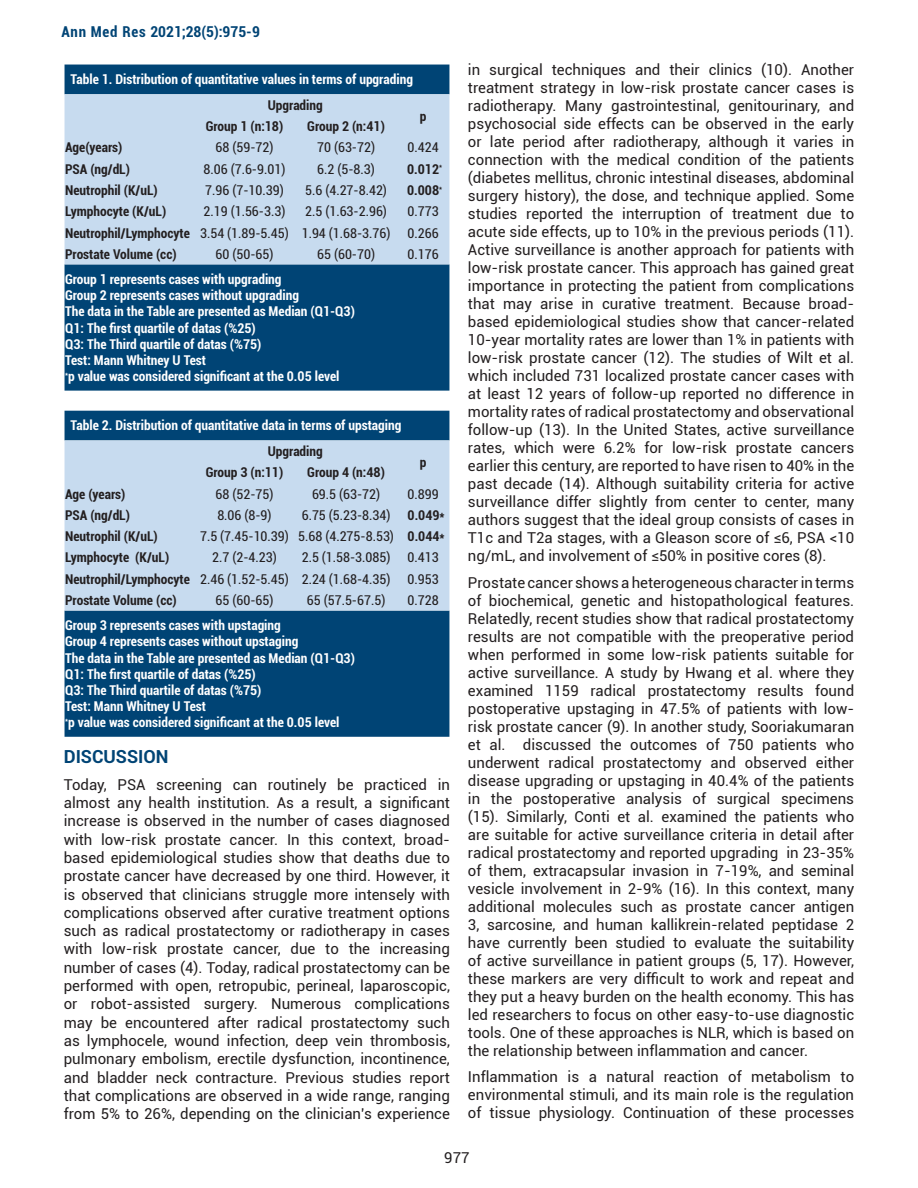
<style>
.page{position:relative;width:918px;height:1188px;background:#fff}
.page>*{position:absolute;margin:0;border:0;box-sizing:border-box;transform-origin:0 0}
.t1{font:700 18px "Roboto";color:#004475}
.t2{font:15px/18px "Roboto";color:#231f20;text-align:justify}
.t3{font:700 condensed 15px "Roboto";letter-spacing:.025em;color:#004475}
.t4{font:700 condensed 13.5px/16.2px "Roboto";color:#fff}
.t5{font:condensed 13.5px "Roboto";color:#231f20}
.t6{font:700 condensed 13.5px "Roboto";color:#231f20}
.s1{font-weight:700}
</style>
<div class="page">
<div style="left:65px;top:65px;width:384px;height:326px;background:#004475"></div>
<div style="left:65px;top:94px;width:384px;height:170px;background:#c7dbef"></div>
<div style="left:65px;top:411px;width:384px;height:326px;background:#004475"></div>
<div style="left:65px;top:440px;width:384px;height:171px;background:#c7dbef"></div>
<p class="t3" style="left:61px;top:21px;width:200px">Ann Med Res 2021;28(5):975-9</p>
<p class="t4" style="left:71px;top:71px;width:344px">Table 1. Distribution of quantitative values in terms of upgrading</p>
<p class="t6" style="left:268px;top:96px;width:57px">Upgrading</p>
<p class="t6" style="left:206px;top:117px;width:79px">Group 1 (n:18)</p>
<p class="t6" style="left:307px;top:117px;width:79px">Group 2 (n:41)</p>
<p class="t6" style="left:420px;top:106px;width:8px">p</p>
<p class="t6" style="left:65px;top:138px;width:59px">Age(years)</p>
<p class="t5" style="left:216px;top:138px;width:59px">68 (59-72)</p>
<p class="t5" style="left:317px;top:138px;width:59px">70 (63-72)</p>
<p class="t5" style="left:408px;top:138px;width:33px">0.424</p>
<p class="t6" style="left:65px;top:159px;width:66px">PSA (ng/dL)</p>
<p class="t5" style="left:204px;top:160px;width:83px">8.06 (7.6-9.01)</p>
<p class="t5" style="left:317px;top:160px;width:59px">6.2 (5-8.3)</p>
<p class="t6" style="left:407px;top:159px;width:36px">0.012<sup>*</sup></p>
<p class="t6" style="left:65px;top:181px;width:94px">Neutrophil (K/uL)</p>
<p class="t5" style="left:205px;top:181px;width:80px">7.96 (7-10.39)</p>
<p class="t5" style="left:305px;top:181px;width:83px">5.6 (4.27-8.42)</p>
<p class="t6" style="left:407px;top:181px;width:36px">0.008<sup>*</sup></p>
<p class="t6" style="left:65px;top:202px;width:103px">Lymphocyte (K/uL)</p>
<p class="t5" style="left:204px;top:202px;width:83px">2.19 (1.56-3.3)</p>
<p class="t5" style="left:305px;top:202px;width:83px">2.5 (1.63-2.96)</p>
<p class="t5" style="left:408px;top:202px;width:33px">0.773</p>
<p class="t5" style="left:65px;top:223px;width:327px"><span class="s1">Neutrophil/Lymphocyte</span> 3.54 (1.89-5.45) 1.94 (1.68-3.76)</p>
<p class="t5" style="left:408px;top:223px;width:33px">0.266</p>
<p class="t6" style="left:65px;top:245px;width:113px">Prostate Volume (cc)</p>
<p class="t5" style="left:216px;top:245px;width:59px">60 (50-65)</p>
<p class="t5" style="left:317px;top:245px;width:59px">65 (60-70)</p>
<p class="t5" style="left:408px;top:245px;width:33px">0.176</p>
<p class="t4" style="left:65px;top:271px;width:291px">Group 1 represents cases with upgrading<br>Group 2 represents cases without upgrading<br>The data in the Table are presented as Median (Q1-Q3)<br>Q1: The first quartile of datas (%25)<br>Q3: The Third quartile of datas (%75)<br>Test: Mann Whitney U Test<br><sup>*</sup>p value was considered significant at the 0.05 level</p>
<p class="t4" style="left:71px;top:417px;width:332px">Table 2. Distribution of quantitative data in terms of upstaging</p>
<p class="t6" style="left:268px;top:442px;width:57px">Upgrading</p>
<p class="t6" style="left:420px;top:452px;width:8px">p</p>
<p class="t6" style="left:206px;top:463px;width:79px">Group 3 (n:11)</p>
<p class="t6" style="left:307px;top:463px;width:79px">Group 4 (n:48)</p>
<p class="t6" style="left:65px;top:484px;width:62px">Age (years)</p>
<p class="t5" style="left:216px;top:484px;width:59px">68 (52-75)</p>
<p class="t5" style="left:312px;top:484px;width:70px">69.5 (63-72)</p>
<p class="t5" style="left:408px;top:484px;width:33px">0.899</p>
<p class="t6" style="left:65px;top:506px;width:66px">PSA (ng/dL)</p>
<p class="t5" style="left:217px;top:506px;width:56px">8.06 (8-9)</p>
<p class="t5" style="left:302px;top:506px;width:90px">6.75 (5.23-8.34)</p>
<p class="t6" style="left:408px;top:506px;width:39px">0.049*</p>
<p class="t6" style="left:65px;top:527px;width:94px">Neutrophil (K/uL)</p>
<p class="t5" style="left:200px;top:527px;width:246px">7.5 (7.45-10.39) 5.68 (4.275-8.53) <span class="s1">0.044*</span></p>
<p class="t6" style="left:65px;top:548px;width:106px">Lymphocyte (K/uL)</p>
<p class="t5" style="left:212px;top:548px;width:66px">2.7 (2-4.23)</p>
<p class="t5" style="left:302px;top:548px;width:90px">2.5 (1.58-3.085)</p>
<p class="t5" style="left:408px;top:548px;width:33px">0.413</p>
<p class="t5" style="left:65px;top:570px;width:327px"><span class="s1">Neutrophil/Lymphocyte</span> 2.46 (1.52-5.45) 2.24 (1.68-4.35)</p>
<p class="t5" style="left:408px;top:570px;width:33px">0.953</p>
<p class="t6" style="left:65px;top:591px;width:113px">Prostate Volume (cc)</p>
<p class="t5" style="left:216px;top:591px;width:59px">65 (60-65)</p>
<p class="t5" style="left:307px;top:591px;width:80px">65 (57.5-67.5)</p>
<p class="t5" style="left:408px;top:591px;width:33px">0.728</p>
<p class="t4" style="left:65px;top:617px;width:291px">Group 3 represents cases with upstaging<br>Group 4 represents cases without upstaging<br>The data in the Table are presented as Median (Q1-Q3)<br>Q1: The first quartile of datas (%25)<br>Q3: The Third quartile of datas (%75)<br>Test: Mann Whitney U Test<br><sup>*</sup>p value was considered significant at the 0.05 level</p>
<p class="t1" style="left:64px;top:744px;width:106px">DISCUSSION</p>
<p class="t2" style="left:64px;top:775px;width:388px">Today, PSA screening can routinely be practiced in almost any health institution. As a result, a significant increase is observed in the number of cases diagnosed with low-risk prostate cancer. In this context, broad&shy;based epidemiological studies show that deaths due to prostate cancer have decreased by one third. However, it is observed that clinicians struggle more intensely with complications observed after curative treatment options such as radical prostatectomy or radiotherapy in cases with low-risk prostate cancer, due to the increasing number of cases (4). Today, radical prostatectomy can be performed with open, retropubic, perineal, laparoscopic, or robot-assisted surgery. Numerous complications may be encountered after radical prostatectomy such as lymphocele, wound infection, deep vein thrombosis, pulmonary embolism, erectile dysfunction, incontinence, and bladder neck contracture. Previous studies report that complications are observed in a wide range, ranging from 5% to 26%, depending on the clinician's experience</p>
<p class="t2" style="left:468px;top:60px;width:388px">in surgical techniques and their clinics (10). Another treatment strategy in low-risk prostate cancer cases is radiotherapy. Many gastrointestinal, genitourinary, and psychosocial side effects can be observed in the early or late period after radiotherapy, although it varies in connection with the medical condition of the patients (diabetes mellitus, chronic intestinal diseases, abdominal surgery history), the dose, and technique applied. Some studies reported the interruption of treatment due to acute side effects, up to 10% in the previous periods (11).<br>Active surveillance is another approach for patients with low-risk prostate cancer. This approach has gained great importance in protecting the patient from complications that may arise in curative treatment. Because broad&shy;based epidemiological studies show that cancer-related 10-year mortality rates are lower than 1% in patients with low-risk prostate cancer (12). The studies of Wilt et al. which included 731 localized prostate cancer cases with at least 12 years of follow-up reported no difference in mortality rates of radical prostatectomy and observational follow-up (13). In the United States, active surveillance rates, which were 6.2% for low-risk prostate cancers earlier this century, are reported to have risen to 40% in the past decade (14). Although suitability criteria for active surveillance differ slightly from center to center, many authors suggest that the ideal group consists of cases in T1c and T2a stages, with a Gleason score of ≤6, PSA &lt;10 ng/mL, and involvement of ≤50% in positive cores (8).</p>
<p class="t2" style="left:468px;top:573px;width:388px">Prostate cancer shows a heterogeneous character in terms of biochemical, genetic and histopathological features.<br>Relatedly, recent studies show that radical prostatectomy results are not compatible with the preoperative period when performed in some low-risk patients suitable for active surveillance. A study by Hwang et al. where they examined 1159 radical prostatectomy results found postoperative upstaging in 47.5% of patients with low&shy;risk prostate cancer (9). In another study, Sooriakumaran et al. discussed the outcomes of 750 patients who underwent radical prostatectomy and observed either disease upgrading or upstaging in 40.4% of the patients in the postoperative analysis of surgical specimens (15). Similarly, Conti et al. examined the patients who are suitable for active surveillance criteria in detail after radical prostatectomy and reported upgrading in 23-35% of them, extracapsular invasion in 7-19%, and seminal vesicle involvement in 2-9% (16). In this context, many additional molecules such as prostate cancer antigen 3, sarcosine, and human kallikrein-related peptidase 2 have currently been studied to evaluate the suitability of active surveillance in patient groups (5, 17). However, these markers are very difficult to work and repeat and they put a heavy burden on the health economy. This has led researchers to focus on other easy-to-use diagnostic tools. One of these approaches is NLR, which is based on the relationship between inflammation and cancer.</p>
<p class="t2" style="left:468px;top:1067px;width:388px">Inflammation is a natural reaction of metabolism to environmental stimuli, and its main role is the regulation of tissue physiology. Continuation of these processes</p>
<p class="t2" style="left:444px;top:1148px;width:27px">977</p>
</div>
